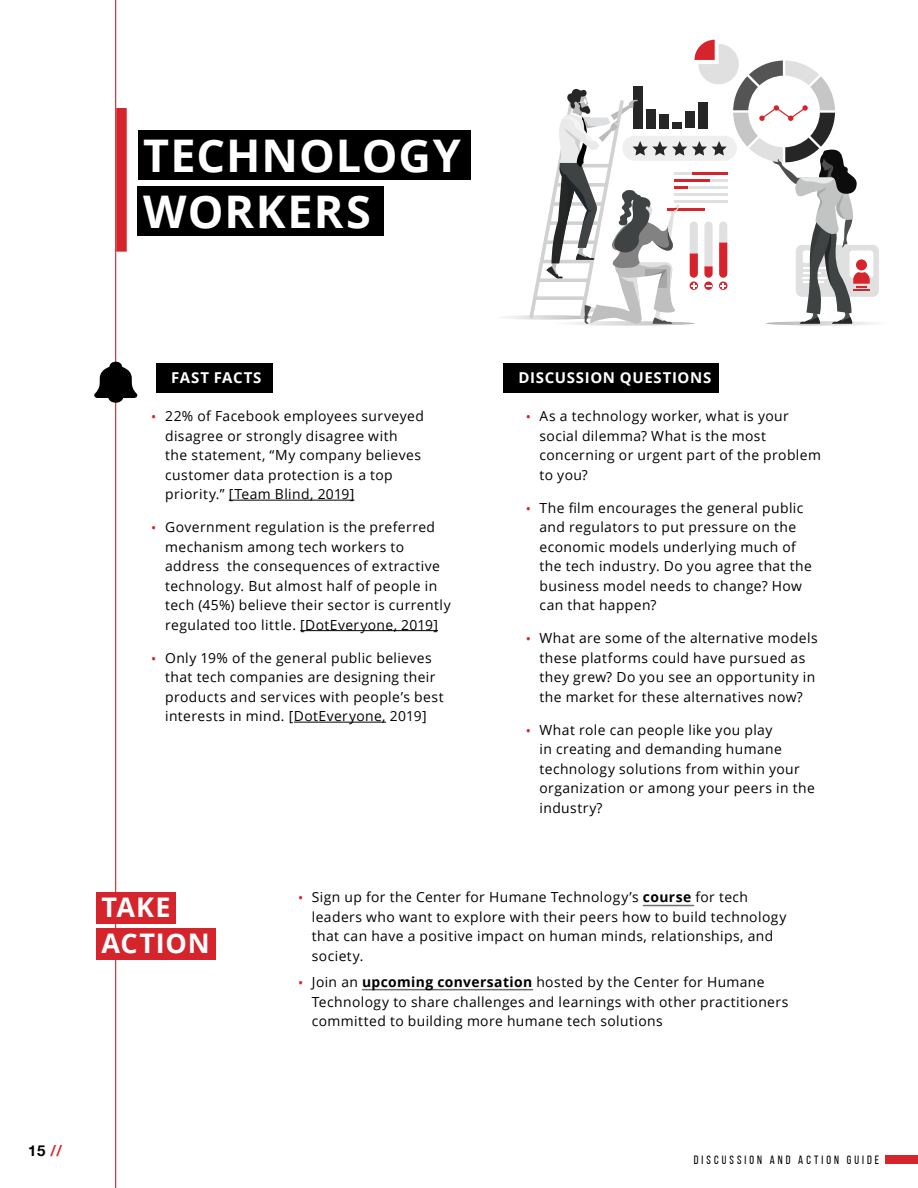
<style>
.page{position:relative;width:918px;height:1188px;background:#fff}
.page>*{position:absolute;margin:0;border:0;box-sizing:border-box;transform-origin:0 0}
.t1{font:700 45px/55.5px "Open Sans";letter-spacing:.03em;color:#fff}
.t2{font:700 27px/36px "Open Sans";color:#fff}
.t3{font:700 15px "Open Sans";letter-spacing:.04em;color:#fff}
.t4{font:700 15px "Helvetica Neue";color:#000}
.t5{font:13.8px/19.5px "Open Sans";letter-spacing:.03em;color:#000}
.t6{font:12px "Bebas Neue";letter-spacing:.255em;color:#000}
.s1{font-weight:600;font-size:12px;color:#d5242b}
.s2{font-weight:700}
.s3{color:#d5242b}
</style>
<div class="page">
<div style="left:885px;top:1155px;width:33px;height:9px;background:#d5242b"></div>
<hr style="left:115px;top:0;width:1px;height:1188px;background:#d5242b">
<div style="left:116px;top:108px;width:11px;height:144px;background:#d5242b"></div>
<div style="left:138px;top:130px;width:332px;height:50px;background:#000"></div>
<div style="left:138px;top:186px;width:246px;height:49px;background:#000"></div>
<svg style="left:94px;top:362px;width:44px;height:41px"></svg>
<div style="left:156px;top:363px;width:116px;height:30px;background:#000"></div>
<div style="left:503px;top:363px;width:216px;height:30px;background:#000"></div>
<hr style="left:229px;top:500px;width:125px;height:1px;background:#000">
<hr style="left:300px;top:630px;width:138px;height:1px;background:#000">
<hr style="left:294px;top:722px;width:92px;height:1px;background:#000">
<div style="left:96px;top:892px;width:80px;height:32px;background:#d5242b"></div>
<div style="left:96px;top:928px;width:120px;height:32px;background:#d5242b"></div>
<svg style="left:507px;top:40px;width:372px;height:286px"></svg>
<hr style="left:643px;top:905px;width:51px;height:1px;background:#6d6e71">
<hr style="left:362px;top:989px;width:170px;height:1px;background:#6d6e71">
<h1 class="t1" style="left:143px;top:127px;width:225px">TECHNOLOGY<br>WORKE RS</h1>
<p class="t3" style="left:171px;top:367px;width:11px">FAST</p>
<p class="t3" style="left:214px;top:367px;width:11px">FACTS</p>
<p class="t3" style="left:518px;top:367px;width:59px">DISCUSSION</p>
<p class="t3" style="left:620px;top:367px;width:35px">QUESTIONS</p>
<p class="t5" style="left:165px;top:406px;width:260px;text-indent:-14px"><span class="s1">•</span> 22% of Facebook employees surveyed disagree or strongly disagree with<br>the statement, “My company believes customer data protection is a top priority.” [Team Blind, 2019]</p>
<p class="t5" style="left:165px;top:517px;width:287px;text-indent:-14px"><span class="s1">•</span> Government regulation is the preferred mechanism among tech workers to address the consequences of extractive technology. But almost half of people in tech (45%) believe their sector is currently regulated too little. [DotEveryone, 2019]</p>
<p class="t5" style="left:165px;top:647px;width:280px;text-indent:-14px"><span class="s1">•</span> Only 19% of the general public believes that tech companies are designing their products and services with people’s best interests in mind. [DotEveryone, 2019]</p>
<p class="t5" style="left:540px;top:406px;width:283px;text-indent:-14px"><span class="s1">•</span> As a technology worker, what is your social dilemma? What is the most concerning or urgent part of the problem to you?</p>
<p class="t5" style="left:540px;top:497px;width:274px;text-indent:-14px"><span class="s1">•</span> The film encourages the general public and regulators to put pressure on the economic models underlying much of the tech industry. Do you agree that the business model needs to change? How can that happen?</p>
<p class="t5" style="left:540px;top:628px;width:280px;text-indent:-14px"><span class="s1">•</span> What are some of the alternative models these platforms could have pursued as they grew? Do you see an opportunity in the market for these alternatives now?</p>
<p class="t5" style="left:540px;top:719px;width:277px;text-indent:-14px"><span class="s1">•</span> What role can people like you play<br>in creating and demanding humane technology solutions from within your organization or among your peers in the industry?</p>
<h2 class="t2" style="left:102px;top:888px;width:19px">TAKE<br>ACTION</h2>
<p class="t5" style="left:312px;top:887px;width:476px;text-indent:-14px"><span class="s1">•</span> Sign up for the Center for Humane Technology’s <span class="s2">COURSE</span> for tech leaders who want to explore with their peers how to build technology that can have a positive impact on human minds, relationships, and society.</p>
<p class="t5" style="left:312px;top:972px;width:478px;text-indent:-14px"><span class="s1">•</span> Join an <span class="s2">UPCOMING CONVERSATION</span> hosted by the Center for Humane<br>Technology to share challenges and learnings with other practitioners committed to building more humane tech solutions</p>
<p class="t4" style="left:28px;top:1142px;width:35px">15 <span class="s3">//</span></p>
<p class="t6" style="left:694px;top:1153px;width:187px">DISCUSSION AND ACTION GUIDE</p>
</div>
